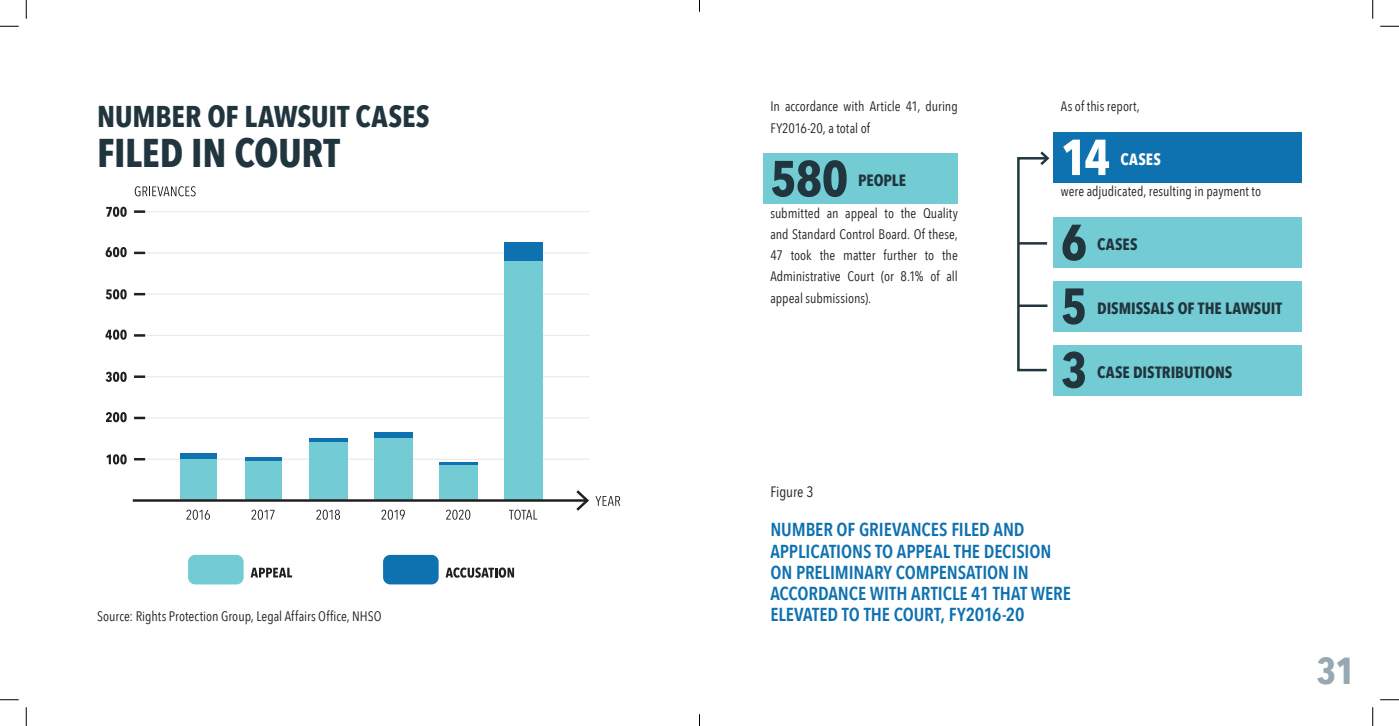
<style>
.page{position:relative;width:1399px;height:726px;background:#fff}
.page>*{position:absolute;margin:0;border:0;box-sizing:border-box;transform-origin:0 0}
.Numero{font:700 50px "Avenir Next Condensed";color:#21353f}
.Numero-2{font:700 50px "Avenir Next Condensed";color:#fff}
.Big_4{font:700 40px "Avenir Next Condensed";letter-spacing:-.005em;color:#21353f}
.t1{font:700 37.5px "Avenir Next Condensed";color:#97a8b2}
.Big_5{font:700 30px "Avenir Next Condensed";color:#21353f}
.Description__Top{font:600 18.75px/21.2px "Avenir Next Condensed";letter-spacing:-.005em;color:#0e71b0}
.Numero-3{font:700 16.25px "Avenir Next Condensed";color:#21353f}
.Numero-4{font:700 16.25px "Avenir Next Condensed";letter-spacing:.02em;color:#fff}
.Caption_Heading{font:15px "Avenir Next Condensed";letter-spacing:-.005em;color:#231f20}
.Body__No_Space{font:13.75px/21.2px "Avenir Next Condensed";color:#231f20}
.Body{font:13.75px "Avenir Next Condensed";color:#231f20}
</style>
<div class="page">
<div style="left:1054px;top:132px;width:248px;height:51px;background:#0e71b0"></div>
<div style="left:1054px;top:217px;width:248px;height:51px;background:#73ccd3"></div>
<div style="left:1054px;top:281px;width:248px;height:50px;background:#73ccd3"></div>
<div style="left:1054px;top:345px;width:248px;height:50px;background:#73ccd3"></div>
<div style="left:763px;top:153px;width:195px;height:51px;background:#73ccd3"></div>
<svg style="left:1017px;top:151px;width:33px;height:221px"></svg>
<hr style="left:1018px;top:304px;width:29px;height:3px;background:#21353f">
<hr style="left:1018px;top:242px;width:29px;height:3px;background:#21353f">
<hr style="left:134px;top:211px;width:455px;height:1px;background:#e4edf2">
<hr style="left:134px;top:252px;width:455px;height:1px;background:#e4edf2">
<hr style="left:134px;top:293px;width:455px;height:2px;background:#e4edf2">
<hr style="left:134px;top:335px;width:455px;height:1px;background:#e4edf2">
<hr style="left:134px;top:376px;width:455px;height:1px;background:#e4edf2">
<hr style="left:134px;top:417px;width:455px;height:1px;background:#e4edf2">
<hr style="left:134px;top:458px;width:455px;height:2px;background:#e4edf2">
<div style="left:383px;top:555px;width:56px;height:29px;background:#0e71b0;border-radius:7px"></div>
<svg style="left:446px;top:567px;width:68px;height:11px"></svg>
<div style="left:188px;top:555px;width:56px;height:29px;background:#73ccd3;border-radius:7px"></div>
<svg style="left:251px;top:568px;width:41px;height:9px"></svg>
<div style="left:504px;top:261px;width:39px;height:239px;background:#73ccd3"></div>
<div style="left:439px;top:465px;width:39px;height:35px;background:#73ccd3"></div>
<div style="left:374px;top:437px;width:39px;height:63px;background:#73ccd3"></div>
<div style="left:309px;top:442px;width:39px;height:58px;background:#73ccd3"></div>
<div style="left:245px;top:461px;width:36px;height:39px;background:#73ccd3"></div>
<div style="left:180px;top:458px;width:36px;height:42px;background:#73ccd3"></div>
<div style="left:504px;top:242px;width:39px;height:19px;background:#0e71b0"></div>
<hr style="left:439px;top:462px;width:39px;height:3px;background:#0e71b0">
<div style="left:374px;top:432px;width:39px;height:5px;background:#0e71b0"></div>
<hr style="left:309px;top:438px;width:39px;height:4px;background:#0e71b0">
<hr style="left:245px;top:457px;width:36px;height:4px;background:#0e71b0">
<div style="left:180px;top:453px;width:36px;height:5px;background:#0e71b0"></div>
<svg style="left:186px;top:509px;width:24px;height:11px"></svg>
<svg style="left:251px;top:509px;width:24px;height:11px"></svg>
<svg style="left:316px;top:509px;width:24px;height:11px"></svg>
<svg style="left:381px;top:509px;width:24px;height:11px"></svg>
<svg style="left:446px;top:509px;width:24px;height:11px"></svg>
<svg style="left:509px;top:509px;width:28px;height:11px"></svg>
<svg style="left:106px;top:454px;width:21px;height:10px"></svg>
<svg style="left:106px;top:412px;width:21px;height:10px"></svg>
<svg style="left:106px;top:372px;width:21px;height:10px"></svg>
<svg style="left:105px;top:329px;width:22px;height:11px"></svg>
<svg style="left:106px;top:289px;width:21px;height:10px"></svg>
<svg style="left:106px;top:247px;width:21px;height:10px"></svg>
<svg style="left:106px;top:207px;width:21px;height:10px"></svg>
<svg style="left:134px;top:458px;width:11px;height:2px"></svg>
<svg style="left:134px;top:417px;width:11px;height:2px"></svg>
<svg style="left:134px;top:375px;width:11px;height:3px"></svg>
<svg style="left:134px;top:334px;width:11px;height:3px"></svg>
<svg style="left:134px;top:293px;width:11px;height:2px"></svg>
<svg style="left:134px;top:252px;width:11px;height:2px"></svg>
<svg style="left:134px;top:210px;width:11px;height:3px"></svg>
<svg style="left:135px;top:186px;width:61px;height:10px"></svg>
<hr style="left:134px;top:499px;width:452px;height:3px;background:#231f20">
<svg style="left:576px;top:490px;width:13px;height:21px"></svg>
<svg style="left:595px;top:496px;width:25px;height:10px"></svg>
<svg style="left:0;top:25px;width:19px;height:2px"></svg>
<svg style="left:1380px;top:25px;width:19px;height:2px"></svg>
<svg style="left:0;top:699px;width:19px;height:1px"></svg>
<svg style="left:1380px;top:699px;width:19px;height:1px"></svg>
<svg style="left:25px;top:0;width:2px;height:19px"></svg>
<svg style="left:25px;top:707px;width:2px;height:19px"></svg>
<svg style="left:1372px;top:0;width:1px;height:19px"></svg>
<svg style="left:1372px;top:707px;width:1px;height:19px"></svg>
<svg style="left:699px;top:714px;width:1px;height:12px"></svg>
<p class="Big_5" style="left:97px;top:98px;width:334px">NUMBER OF LAWSUIT CASES</p>
<p class="Big_4" style="left:97px;top:129px;width:244px">FILED IN COURT</p>
<p class="Body" style="left:97px;top:605px;width:286px">Source: Rights Protection Group, Legal Affairs Office, NHSO</p>
<p class="Body__No_Space" style="left:770px;top:95px;width:189px">In accordance with Article 41, during<br>FY2016-20, a total of</p>
<p class="Numero" style="left:770px;top:148px;width:79px">580</p>
<p class="Numero-3" style="left:858px;top:171px;width:49px">PEOPLE</p>
<p class="Body__No_Space" style="left:770px;top:201px;width:189px;text-align:justify">submitted an appeal to the Quality and Standard Control Board. Of these, 47 took the matter further to the Administrative Court (or 8.1% of all appeal submissions).</p>
<p class="Body__No_Space" style="left:1061px;top:95px;width:81px">As of this report,</p>
<p class="Numero-2" style="left:1061px;top:127px;width:51px">14</p>
<p class="Numero-4" style="left:1121px;top:149px;width:42px">CASES</p>
<p class="Body__No_Space" style="left:1061px;top:180px;width:202px">were adjudicated, resulting in payment to</p>
<p class="Numero" style="left:1061px;top:212px;width:28px">6</p>
<p class="Numero-3" style="left:1097px;top:234px;width:42px">CASES</p>
<p class="Numero" style="left:1061px;top:276px;width:28px">5</p>
<p class="Numero" style="left:1061px;top:339px;width:28px">3</p>
<p class="Numero-3" style="left:1097px;top:298px;width:187px">DISMISSALS OF THE LAWSUIT</p>
<p class="Numero-3" style="left:1097px;top:362px;width:137px">CASE DISTRIBUTIONS</p>
<p class="Caption_Heading" style="left:770px;top:479px;width:45px">Figure 3</p>
<p class="Description__Top" style="left:770px;top:519px;width:302px">NUMBER OF GRIEVANCES FILED AND APPLICATIONS TO APPEAL THE DECISION ON PRELIMINARY COMPENSATION IN ACCORDANCE WITH ARTICLE 41 THAT WERE ELEVATED TO THE COURT, FY2016-20</p>
<h3 class="t1" style="left:1317px;top:648px;width:40px">31</h3>
</div>
